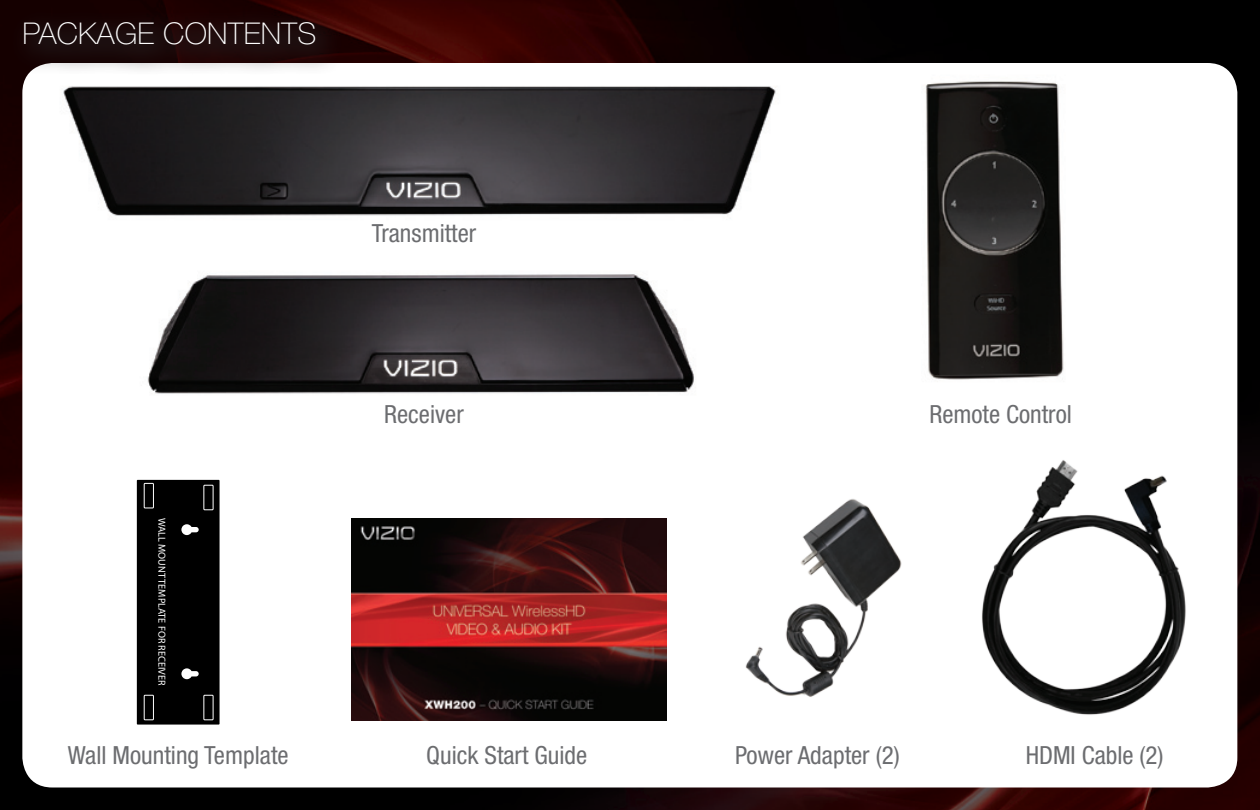
<style>
.page{position:relative;width:1260px;height:810px;background:#fff}
.page>*{position:absolute;margin:0;border:0;box-sizing:border-box;transform-origin:0 0}
.t1{font:100 30px "Helvetica Neue LT Std";letter-spacing:.01em;color:#fff}
.t2{font:condensed 25px "Helvetica Neue LT Std";color:#6c6d70}
.t3{font:10.25px "Myriad Pro";color:#fff}
</style>
<div class="page">
<img style="left:0;top:0;width:1260px;height:810px">
<div style="left:22px;top:63px;width:1215px;height:725px;background:#fff;border-radius:30px"></div>
<div style="left:8px;top:6px;width:339px;height:71px;background:#231f20;opacity:.8"></div>
<img style="left:147px;top:274px;width:547px;height:120px">
<img style="left:63px;top:86px;width:713px;height:130px">
<img style="left:352px;top:518px;width:315px;height:203px">
<img style="left:982px;top:460px;width:204px;height:255px">
<img style="left:745px;top:499px;width:157px;height:198px">
<img style="left:925px;top:81px;width:139px;height:299px">
<div style="left:137px;top:480px;width:83px;height:245px;background:#000"></div>
<svg style="left:181px;top:524px;width:18px;height:11px"></svg>
<svg style="left:181px;top:668px;width:18px;height:11px"></svg>
<div style="left:204px;top:485px;width:9px;height:25px;border:1px solid #fff"></div>
<div style="left:204px;top:695px;width:9px;height:25px;border:1px solid #fff"></div>
<div style="left:144px;top:483px;width:10px;height:25px;border:1px solid #fff"></div>
<div style="left:144px;top:695px;width:10px;height:25px;border:1px solid #fff"></div>
<p class="t1" style="left:22px;top:16px;width:295px">PACKAGE CONTENTS</p>
<p class="t3" style="left:168px;top:518px;width:169px;rotate:90deg">WALL MOUNT TEMPLATE FOR RECEIVER</p>
<p class="t2" style="left:68px;top:741px;width:223px">Wall Mounting Template</p>
<p class="t2" style="left:372px;top:219px;width:106px">Transmitter</p>
<p class="t2" style="left:384px;top:400px;width:81px">Receiver</p>
<p class="t2" style="left:929px;top:400px;width:144px">Remote Control</p>
<p class="t2" style="left:426px;top:741px;width:163px">Quick Start Guide</p>
<p class="t2" style="left:735px;top:741px;width:166px">Power Adapter (2)</p>
<p class="t2" style="left:1026px;top:741px;width:139px">HDMI Cable (2)</p>
</div>
